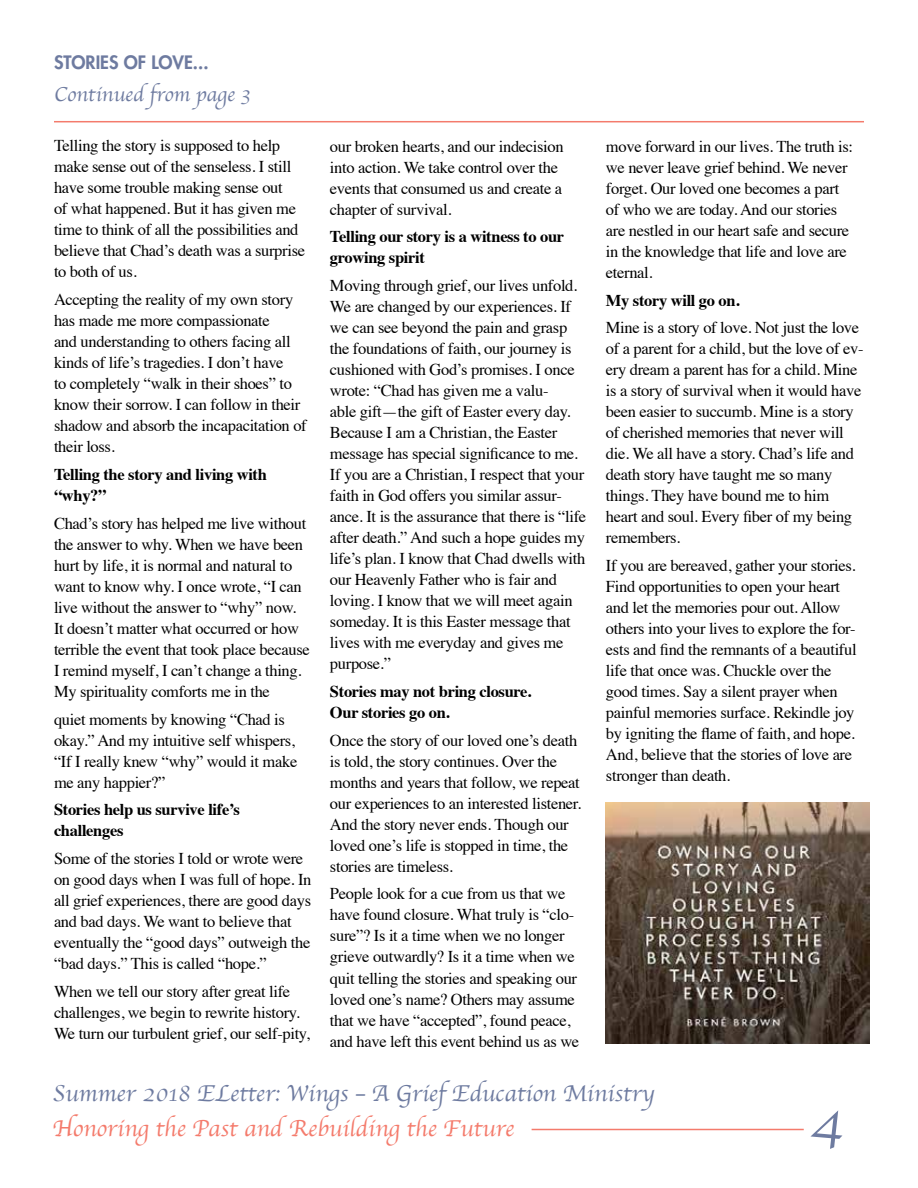
<style>
.page{position:relative;width:918px;height:1188px;background:#fff}
.page>*{position:absolute;margin:0;border:0;box-sizing:border-box;transform-origin:0 0}
.t1{font:57px "Apple Chancery";color:#6e7ba0}
.t2{font:24px "Apple Chancery";color:#6e7ba0}
.t3{font:24px "Apple Chancery";color:#f47b6c}
.t4{font:21px "Apple Chancery";color:#6e7ba0}
.t5{font:800 18px "Futura Std";color:#6e7ba0}
.t6{font:16.5px/21px "Times";letter-spacing:-.02em;color:#000}
.t7{font:700 16.5px/21px "Times";letter-spacing:-.02em;color:#000}
</style>
<div class="page">
<hr style="left:532px;top:1129px;width:272px;height:1px;background:#f47b6c">
<hr style="left:54px;top:121px;width:810px;height:1px;background:#f47b6c">
<img style="left:606px;top:802px;width:264px;height:242px">
<p class="t5" style="left:54px;top:51px;width:156px">STORIES OF LOVE...</p>
<p class="t4" style="left:54px;top:77px;width:198px">Continued from page 3</p>
<p class="t6" style="left:54px;top:134px;width:253px">Telling the story is supposed to help make sense out of the senseless. I still have some trouble making sense out<br>of what happened. But it has given me time to think of all the possibilities and believe that Chad’s death was a surprise to both of us.</p>
<p class="t6" style="left:54px;top:288px;width:254px">Accepting the reality of my own story has made me more compassionate<br>and understanding to others facing all kinds of life’s tragedies. I don’t have<br>to completely “walk in their shoes” to know their sorrow. I can follow in their shadow and absorb the incapacitation of their loss.</p>
<p class="t7" style="left:54px;top:462px;width:215px">Telling the story and living with “why?”</p>
<p class="t6" style="left:54px;top:511px;width:257px">Chad’s story has helped me live without the answer to why. When we have been hurt by life, it is normal and natural to want to know why. I once wrote, “I can live without the answer to “why” now.<br>It doesn’t matter what occurred or how terrible the event that took place because I remind myself, I can’t change a thing.<br>My spirituality comforts me in the</p>
<p class="t6" style="left:54px;top:707px;width:245px">quiet moments by knowing “Chad is okay.” And my intuitive self whispers, “If I really knew “why” would it make me any happier?”</p>
<p class="t7" style="left:54px;top:797px;width:187px">Stories help us survive life’s challenges</p>
<p class="t6" style="left:54px;top:847px;width:259px">Some of the stories I told or wrote were on good days when I was full of hope. In all grief experiences, there are good days and bad days. We want to believe that eventually the “good days” outweigh the “bad days.” This is called “hope.”</p>
<p class="t6" style="left:54px;top:979px;width:257px">When we tell our story after great life challenges, we begin to rewrite history.<br>We turn our turbulent grief, our self-pity,</p>
<p class="t6" style="left:330px;top:134px;width:235px">our broken hearts, and our indecision into action. We take control over the events that consumed us and create a chapter of survival.</p>
<p class="t7" style="left:330px;top:225px;width:236px">Telling our story is a witness to our growing spirit</p>
<p class="t6" style="left:330px;top:274px;width:258px">Moving through grief, our lives unfold.<br>We are changed by our experiences. If we can see beyond the pain and grasp the foundations of faith, our journey is cushioned with God’s promises. I once wrote: “Chad has given me a valu-<br>able gift—the gift of Easter every day.<br>Because I am a Christian, the Easter message has special significance to me.<br>If you are a Christian, I respect that your faith in God offers you similar assur&shy;ance. It is the assurance that there is “life after death.” And such a hope guides my life’s plan. I know that Chad dwells with our Heavenly Father who is fair and loving. I know that we will meet again someday. It is this Easter message that lives with me everyday and gives me purpose.”</p>
<p class="t7" style="left:330px;top:679px;width:203px">Stories may not bring closure.<br>Our stories go on.</p>
<p class="t6" style="left:330px;top:728px;width:253px">Once the story of our loved one’s death is told, the story continues. Over the months and years that follow, we repeat our experiences to an interested listener.<br>And the story never ends. Though our loved one’s life is stopped in time, the stories are timeless.</p>
<p class="t6" style="left:330px;top:882px;width:251px">People look for a cue from us that we have found closure. What truly is “clo&shy;sure”? Is it a time when we no longer grieve outwardly? Is it a time when we quit telling the stories and speaking our loved one’s name? Others may assume that we have “accepted”, found peace, and have left this event behind us as we</p>
<p class="t6" style="left:606px;top:134px;width:249px">move forward in our lives. The truth is: we never leave grief behind. We never forget. Our loved one becomes a part of who we are today. And our stories are nestled in our heart safe and secure in the knowledge that life and love are eternal.</p>
<p class="t7" style="left:606px;top:288px;width:135px">My story will go on.</p>
<p class="t6" style="left:606px;top:316px;width:259px">Mine is a story of love. Not just the love of a parent for a child, but the love of ev&shy;ery dream a parent has for a child. Mine is a story of survival when it would have been easier to succumb. Mine is a story of cherished memories that never will die. We all have a story. Chad’s life and death story have taught me so many things. They have bound me to him heart and soul. Every fiber of my being remembers.</p>
<p class="t6" style="left:606px;top:554px;width:252px">If you are bereaved, gather your stories.<br>Find opportunities to open your heart and let the memories pour out. Allow others into your lives to explore the for&shy;ests and find the remnants of a beautiful life that once was. Chuckle over the good times. Say a silent prayer when painful memories surface. Rekindle joy by igniting the flame of faith, and hope.<br>And, believe that the stories of love are stronger than death.</p>
<h2 class="t2" style="left:52px;top:1074px;width:603px">Summer 2018 ELetter: Wings – A Grief Education Ministry</h2>
<h2 class="t3" style="left:52px;top:1109px;width:463px">Honoring the Past and Rebuilding the Future</h2>
<h1 class="t1" style="left:809px;top:1077px;width:37px">4</h1>
</div>
